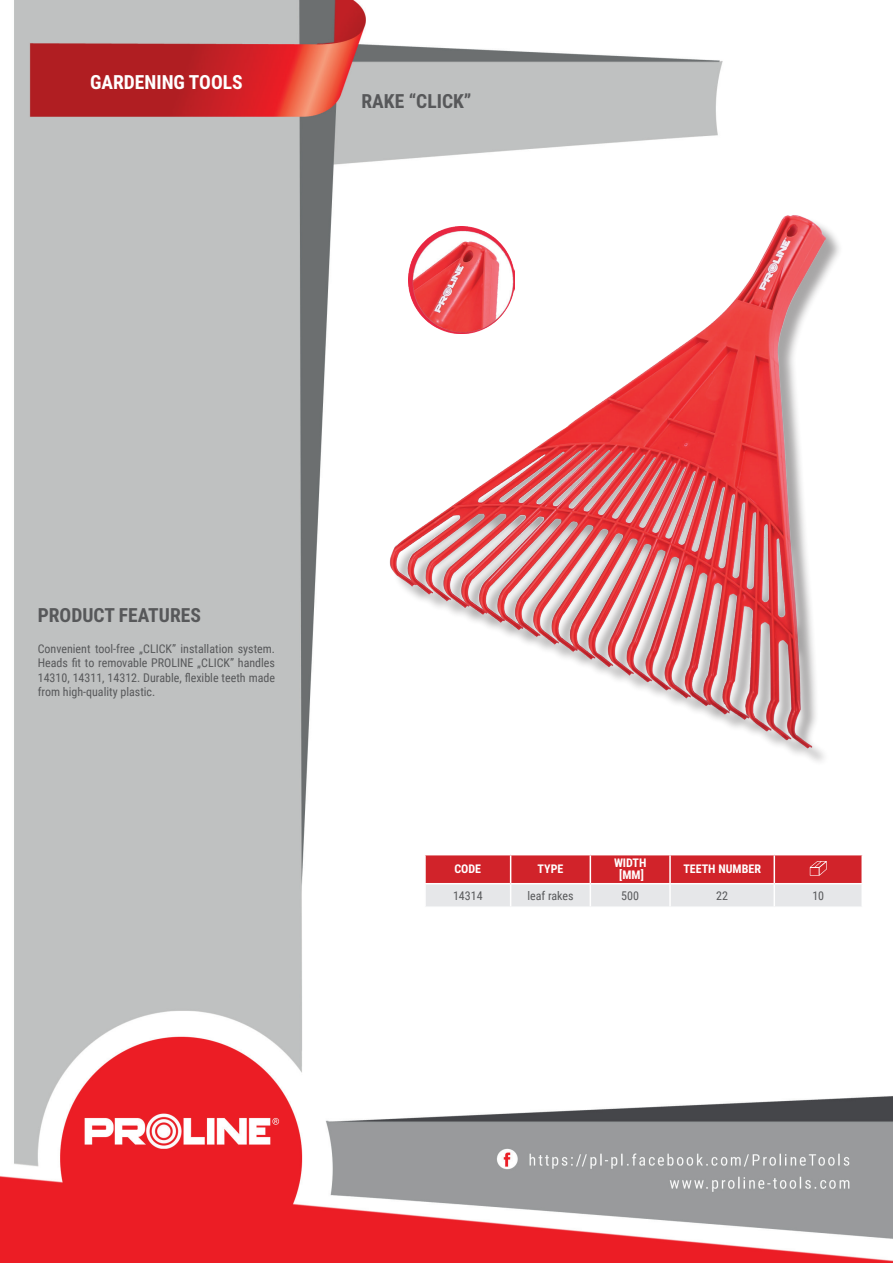
<style>
.page{position:relative;width:893px;height:1263px;background:#fff}
.page>*{position:absolute;margin:0;border:0;box-sizing:border-box;transform-origin:0 0}
.t1{font:700 19.5px "Roboto Condensed";color:#57585a}
.t2{font:700 19.5px "Roboto Condensed";color:#fff}
.t3{font:12px/14.4px "Roboto Condensed";color:#57585a;text-align:justify}
.t4{font:700 12px/12px "Roboto Condensed";color:#fff;text-align:center}
</style>
<div class="page">
<img style="left:0;top:0;width:893px;height:1263px">
<hr style="left:424px;top:855px;width:2px;height:28px;background:#fff">
<hr style="left:424px;top:884px;width:2px;height:22px;background:#fff">
<hr style="left:861px;top:855px;width:2px;height:28px;background:#fff">
<hr style="left:861px;top:884px;width:2px;height:22px;background:#fff">
<hr style="left:511px;top:854px;width:79px;height:1px;background:#fff">
<hr style="left:590px;top:854px;width:80px;height:1px;background:#fff">
<hr style="left:670px;top:854px;width:104px;height:1px;background:#fff">
<hr style="left:774px;top:854px;width:89px;height:1px;background:#fff">
<hr style="left:424px;top:854px;width:87px;height:1px;background:#fff">
<hr style="left:424px;top:883px;width:87px;height:1px;background:#fff">
<hr style="left:774px;top:883px;width:89px;height:1px;background:#fff">
<hr style="left:424px;top:906px;width:87px;height:2px;background:#fff">
<hr style="left:511px;top:906px;width:79px;height:2px;background:#fff">
<hr style="left:590px;top:906px;width:80px;height:2px;background:#fff">
<hr style="left:670px;top:906px;width:104px;height:2px;background:#fff">
<hr style="left:774px;top:906px;width:89px;height:2px;background:#fff">
<svg style="left:425px;top:855px;width:437px;height:52px;background:#dc8287"></svg>
<div style="left:393px;top:218px;width:451px;height:548px;background:#fff"></div>
<img style="left:390px;top:214px;width:436px;height:535px">
<img style="left:408px;top:227px;width:106px;height:106px">
<h1 class="t2" style="left:90px;top:69px;width:154px">GARDENING TOOLS</h1>
<h1 class="t1" style="left:361px;top:88px;width:112px">RAKE “CLICK”</h1>
<h1 class="t1" style="left:38px;top:601px;width:165px">PRODUCT FEATURES</h1>
<p class="t3" style="left:38px;top:641px;width:239px">Convenient tool-free „CLICK” installation system.<br>Heads fit to removable PROLINE „CLICK” handles 14310, 14311, 14312. Durable, flexible teeth made from high-quality plastic.</p>
<p class="t4" style="left:454px;top:863px;width:28px">CODE</p>
<p class="t4" style="left:538px;top:863px;width:27px">TYPE</p>
<p class="t4" style="left:614px;top:857px;width:34px">WIDTH [MM]</p>
<p class="t4" style="left:683px;top:863px;width:79px">TEETH NUMBER</p>
<p class="t3" style="left:453px;top:888px;width:31px">14314</p>
<p class="t3" style="left:527px;top:888px;width:48px">leaf rakes</p>
<p class="t3" style="left:621px;top:888px;width:19px">500</p>
<p class="t3" style="left:716px;top:888px;width:13px">22</p>
<p class="t3" style="left:812px;top:888px;width:13px">10</p>
</div>
